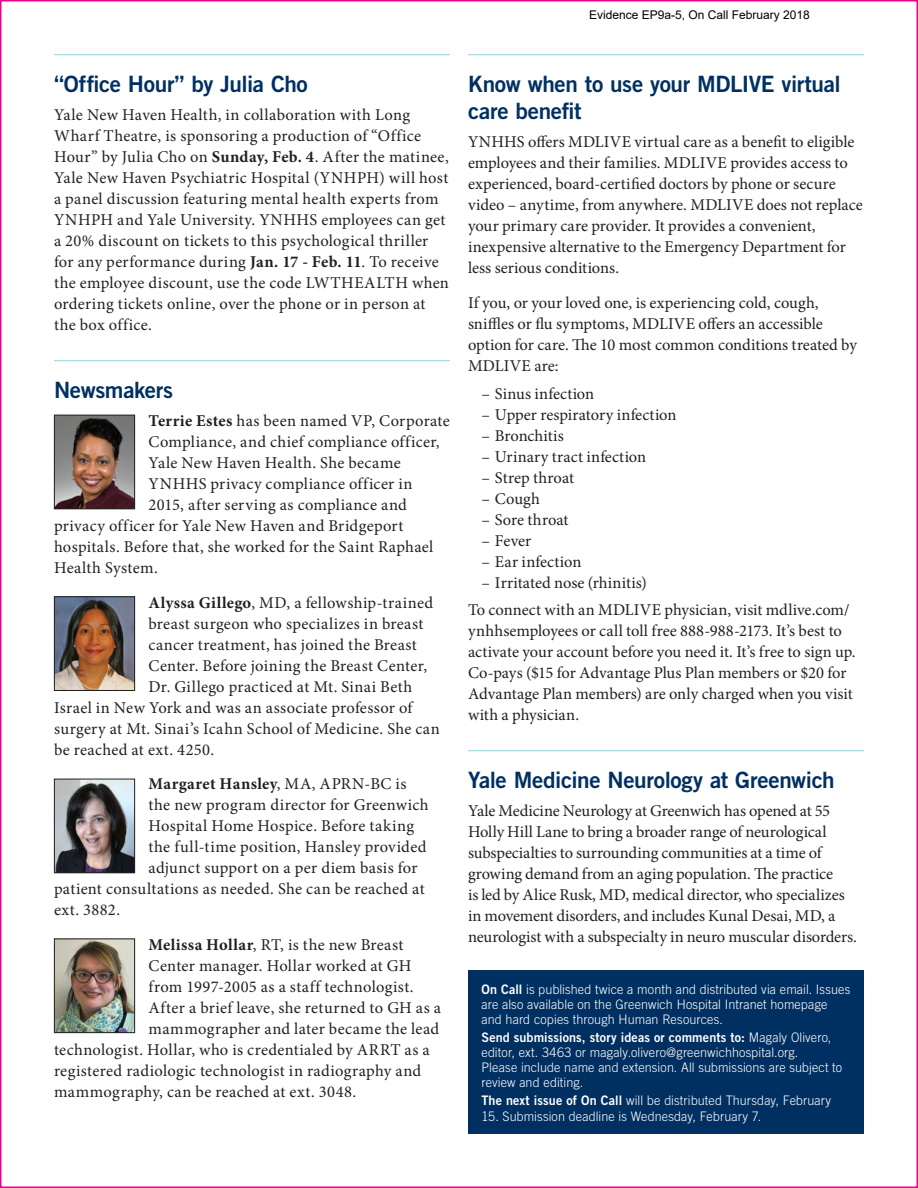
<style>
.page{position:relative;width:918px;height:1188px;background:#fff}
.page>*{position:absolute;margin:0;border:0;box-sizing:border-box;transform-origin:0 0}
.t1{font:22.5px/27px "Trade Gothic LT Std Bd 2";letter-spacing:-.015em;color:#003062}
.t2{font:16.5px/21px "Minion Pro";letter-spacing:.01em;color:#231f20}
.t3{font:16.5px/21px "Minion Pro";letter-spacing:-.01em;color:#231f20}
.t4{font:700 16.5px "Minion Pro";letter-spacing:.02em;color:#231f20}
.t5{font:300 13.2px/15.1px "Trade Gothic LT Std";letter-spacing:.01em;color:#fff;scale:.96 1}
.t6{font:13.2px "Trade Gothic LT Std Bd 2";letter-spacing:.01em;color:#fff;scale:.96 1}
.t7{font:12px "Arial";color:#000}
.s1{font-weight:700}
.s2{font-weight:400}
.s3{font-family:"Trade Gothic LT Std Bd 2";font-weight:400}
.s4{font-family:"Trade Gothic LT Std";font-weight:300}
</style>
<div class="page">
<div style="left:468px;top:971px;width:396px;height:163px;background:#003062"></div>
<hr style="left:54px;top:54px;width:396px;height:1px;background:#93d6dc">
<hr style="left:54px;top:360px;width:396px;height:1px;background:#93d6dc">
<hr style="left:468px;top:54px;width:396px;height:1px;background:#93d6dc">
<hr style="left:468px;top:750px;width:396px;height:1px;background:#93d6dc">
<img style="left:56px;top:417px;width:77px;height:90px">
<div style="left:54px;top:415px;width:81px;height:94px;border:1px solid #231f20"></div>
<img style="left:56px;top:598px;width:77px;height:91px">
<div style="left:54px;top:596px;width:81px;height:95px;border:1px solid #231f20"></div>
<img style="left:56px;top:781px;width:77px;height:90px">
<div style="left:54px;top:779px;width:81px;height:94px;border:1px solid #231f20"></div>
<img style="left:56px;top:941px;width:77px;height:90px">
<div style="left:54px;top:939px;width:81px;height:94px;border:1px solid #231f20"></div>
<p class="t7" style="left:589px;top:7px;width:222px">Evidence EP9a-5, On Call February 2018</p>
<h1 class="t1" style="left:54px;top:70px;width:255px">“Office Hour” by Julia Cho</h1>
<p class="t2" style="left:54px;top:105px;width:396px">Yale New Haven Health, in collaboration with Long Wharf Theatre, is sponsoring a production of “Office Hour” by Julia Cho on <span class="s1">Sunday, Feb. 4</span>. After the matinee, Yale New Haven Psychiatric Hospital (YNHPH) will host a panel discussion featuring mental health experts from YNHPH and Yale University. YNHHS employees can get a 20% discount on tickets to this psychological thriller for any performance during <span class="s1">Jan. 17 - Feb. 11</span>. To receive the employee discount, use the code LWTHEALTH when ordering tickets online, over the phone or in person at the box office.</p>
<h1 class="t1" style="left:54px;top:376px;width:121px">Newsmakers</h1>
<p class="t2" style="left:148px;top:411px;width:303px"><span class="s1">Terrie Estes</span> has been named VP, Corporate</p>
<p class="t2" style="left:148px;top:432px;width:293px">Compliance, and chief compliance officer,</p>
<p class="t2" style="left:148px;top:453px;width:254px">Yale New Haven Health. She became</p>
<p class="t2" style="left:148px;top:474px;width:266px">YNHHS privacy compliance officer in</p>
<p class="t2" style="left:148px;top:495px;width:260px">2015, after serving as compliance and</p>
<p class="t2" style="left:54px;top:516px;width:351px">privacy officer for Yale New Haven and Bridgeport</p>
<p class="t2" style="left:54px;top:537px;width:381px">hospitals. Before that, she worked for the Saint Raphael</p>
<p class="t2" style="left:54px;top:558px;width:105px">Health System.</p>
<p class="t2" style="left:148px;top:592px;width:286px"><span class="s1">Alyssa Gillego</span>, MD, a fellowship-trained</p>
<p class="t2" style="left:148px;top:613px;width:277px">breast surgeon who specializes in breast</p>
<p class="t2" style="left:148px;top:634px;width:270px">cancer treatment, has joined the Breast</p>
<p class="t2" style="left:148px;top:655px;width:280px">Center. Before joining the Breast Center,</p>
<p class="t2" style="left:148px;top:676px;width:265px">Dr. Gillego practiced at Mt. Sinai Beth</p>
<p class="t2" style="left:54px;top:697px;width:360px">Israel in New York and was an associate professor of</p>
<p class="t2" style="left:54px;top:718px;width:387px">surgery at Mt. Sinai’s Icahn School of Medicine. She can</p>
<p class="t2" style="left:54px;top:739px;width:162px">be reached at ext. 4250.</p>
<p class="t4" style="left:148px;top:773px;width:259px">Margaret Hansley<span class="s2">, MA, APRN-BC is</span></p>
<p class="t2" style="left:148px;top:795px;width:282px">the new program director for Greenwich</p>
<p class="t2" style="left:148px;top:816px;width:267px">Hospital Home Hospice. Before taking</p>
<p class="t2" style="left:148px;top:837px;width:279px">the full-time position, Hansley provided</p>
<p class="t2" style="left:148px;top:858px;width:271px">adjunct support on a per diem basis for</p>
<p class="t2" style="left:54px;top:879px;width:372px">patient consultations as needed. She can be reached at</p>
<p class="t2" style="left:54px;top:900px;width:68px">ext. 3882.</p>
<p class="t2" style="left:148px;top:934px;width:257px"><span class="s1">Melissa Hollar</span>, RT, is the new Breast</p>
<p class="t2" style="left:148px;top:955px;width:265px">Center manager. Hollar worked at GH</p>
<p class="t2" style="left:148px;top:976px;width:267px">from 1997-2005 as a staff technologist.</p>
<p class="t2" style="left:148px;top:997px;width:294px">After a brief leave, she returned to GH as a</p>
<p class="t2" style="left:148px;top:1018px;width:292px">mammographer and later became the lead</p>
<p class="t2" style="left:54px;top:1039px;width:377px">technologist. Hollar, who is credentialed by ARRT as a</p>
<p class="t2" style="left:54px;top:1060px;width:369px">registered radiologic technologist in radiography and</p>
<p class="t2" style="left:54px;top:1081px;width:304px">mammography, can be reached at ext. 3048.</p>
<h1 class="t1" style="left:468px;top:70px;width:374px">Know when to use your MDLIVE virtual care benefit</h1>
<p class="t2" style="left:468px;top:132px;width:396px">YNHHS offers MDLIVE virtual care as a benefit to eligible employees and their families. MDLIVE provides access to experienced, board-certified doctors by phone or secure video – anytime, from anywhere. MDLIVE does not replace your primary care provider. It provides a convenient, inexpensive alternative to the Emergency Department for less serious conditions.</p>
<p class="t2" style="left:468px;top:292px;width:391px">If you, or your loved one, is experiencing cold, cough, sniffles or flu symptoms, MDLIVE offers an accessible option for care. The 10 most common conditions treated by MDLIVE are:</p>
<p class="t2" style="left:481px;top:383px;width:114px">– Sinus infection</p>
<p class="t2" style="left:481px;top:404px;width:197px">– Upper respiratory infection</p>
<p class="t2" style="left:481px;top:425px;width:84px">– Bronchitis</p>
<p class="t2" style="left:481px;top:446px;width:166px">– Urinary tract infection</p>
<p class="t2" style="left:481px;top:467px;width:94px">– Strep throat</p>
<p class="t2" style="left:481px;top:488px;width:60px">– Cough</p>
<p class="t2" style="left:481px;top:509px;width:89px">– Sore throat</p>
<p class="t2" style="left:481px;top:530px;width:51px">– Fever</p>
<p class="t2" style="left:481px;top:551px;width:101px">– Ear infection</p>
<p class="t2" style="left:468px;top:569px;width:383px;line-height:27.8px;text-indent:13px">– Irritated nose (rhinitis)<br>To connect with an MDLIVE physician, visit mdlive.com/</p>
<p class="t2" style="left:468px;top:621px;width:389px">ynhhsemployees or call toll free 888-988-2173. It’s best to activate your account before you need it. It’s free to sign up.<br>Co-pays ($15 for Advantage Plus Plan members or $20 for Advantage Plan members) are only charged when you visit with a physician.</p>
<h1 class="t1" style="left:468px;top:766px;width:368px">Yale Medicine Neurology at Greenwich</h1>
<p class="t3" style="left:468px;top:801px;width:390px">Yale Medicine Neurology at Greenwich has opened at 55<br>Holly Hill Lane to bring a broader range of neurological subspecialties to surrounding communities at a time of growing demand from an aging population. The practice<br>is led by Alice Rusk, MD, medical director, who specializes in movement disorders, and includes Kunal Desai, MD, a neurologist with a subspecialty in neuro muscular disorders.</p>
<p class="t5" style="left:482px;top:981px;width:386px"><span class="s3">On Call</span> is published twice a month and distributed via email. Issues are also available on the Greenwich Hospital Intranet homepage and hard copies through Human Resources.</p>
<p class="t6" style="left:482px;top:1029px;width:366px">Send submissions, story ideas or comments to: <span class="s4">Magaly Olivero,</span></p>
<p class="t5" style="left:482px;top:1045px;width:377px">editor, ext. 3463 or magaly.olivero@greenwichhospital.org.<br>Please include name and extension. All submissions are subject to review and editing.</p>
<p class="t5" style="left:482px;top:1093px;width:366px"><span class="s3">The next issue of On Call</span> will be distributed Thursday, February</p>
<p class="t5" style="left:482px;top:1108px;width:293px">15. Submission deadline is Wednesday, February 7.</p>
</div>
